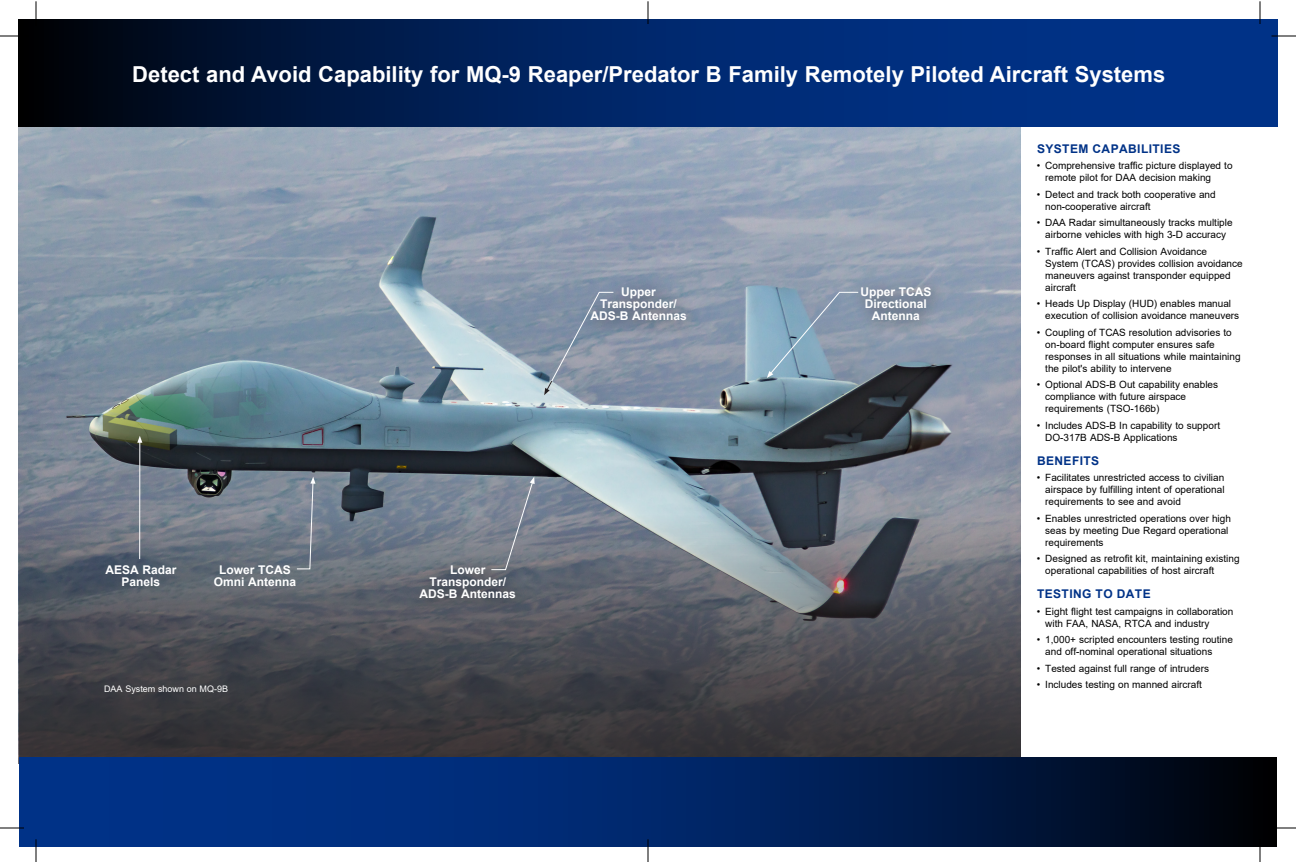
<style>
.page{position:relative;width:1296px;height:864px;background:#fff}
.page>*{position:absolute;margin:0;border:0;box-sizing:border-box;transform-origin:0 0}
.Header_1{font:700 22px "Arial";color:#fff}
.Sub_Head_1{font:700 12px/12px "Arial";color:#fff;text-align:center}
.Sub_Head_1-2{font:700 12px "Arial";letter-spacing:.035em;color:#003287}
.t1{font:10px/12px "Arial";color:#000}
.Bullets{font:9px "Arial";color:#fff}
</style>
<div class="page">
<img style="left:19px;top:127px;width:1002px;height:637px">
<svg style="left:20px;top:515px;width:1001px;height:242px;background:#51535b"></svg>
<svg style="left:296px;top:477px;width:19px;height:93px;background:#7e8794"></svg>
<svg style="left:19px;top:19px;width:1259px;height:108px;background:#00225e"></svg>
<svg style="left:20px;top:757px;width:1257px;height:90px;background:#00225e"></svg>
<svg style="left:0;top:36px;width:29px;height:1px"></svg>
<svg style="left:0;top:828px;width:24px;height:1px"></svg>
<svg style="left:1272px;top:36px;width:24px;height:1px"></svg>
<svg style="left:1272px;top:828px;width:24px;height:1px"></svg>
<svg style="left:36px;top:1px;width:1px;height:25px"></svg>
<svg style="left:36px;top:839px;width:1px;height:23px"></svg>
<svg style="left:648px;top:1px;width:1px;height:23px"></svg>
<svg style="left:648px;top:839px;width:1px;height:23px"></svg>
<svg style="left:1260px;top:1px;width:1px;height:23px"></svg>
<svg style="left:1260px;top:839px;width:1px;height:23px"></svg>
<div style="left:849px;top:275px;width:98px;height:62px;background:#231f20;opacity:.65"></div>
<div style="left:579px;top:276px;width:123px;height:61px;background:#231f20;opacity:.65"></div>
<div style="left:408px;top:554px;width:123px;height:61px;background:#231f20;opacity:.65"></div>
<hr style="left:139px;top:441px;width:1px;height:118px;background:#fff">
<svg style="left:137px;top:436px;width:5px;height:7px"></svg>
<svg style="left:767px;top:291px;width:92px;height:87px;background:#87a2b7"></svg>
<svg style="left:490px;top:477px;width:45px;height:94px;background:#7e8592"></svg>
<svg style="left:544px;top:291px;width:70px;height:104px;background:#8693a5"></svg>
<p class="Header_1" style="left:132px;top:59px;width:1035px">Detect and Avoid Capability for MQ-9 Reaper/Predator B Family Remotely Piloted Aircraft Systems</p>
<p class="Sub_Head_1" style="left:105px;top:564px;width:73px">AESA Radar</p>
<p class="Sub_Head_1" style="left:122px;top:576px;width:40px">Panels</p>
<p class="Sub_Head_1" style="left:219px;top:564px;width:73px">Lower TCAS</p>
<p class="Sub_Head_1" style="left:214px;top:576px;width:84px">Omni Antenna</p>
<p class="Bullets" style="left:104px;top:683px;width:126px">DAA System shown on MQ-9B</p>
<p class="Sub_Head_1" style="left:621px;top:286px;width:36px">Upper</p>
<p class="Sub_Head_1" style="left:600px;top:298px;width:78px">Transponder/</p>
<p class="Sub_Head_1" style="left:590px;top:310px;width:98px">ADS-B Antennas</p>
<p class="Sub_Head_1" style="left:429px;top:564px;width:78px">Lower<br>Transponder/</p>
<p class="Sub_Head_1" style="left:420px;top:588px;width:98px">ADS-B Antennas</p>
<p class="Sub_Head_1" style="left:860px;top:286px;width:73px">Upper TCAS<br>Directional<br>Antenna</p>
<p class="Sub_Head_1-2" style="left:1037px;top:140px;width:145px">SYSTEM CAPABILITIES</p>
<p class="t1" style="left:1045px;top:160px;width:189px;text-indent:-8px">• Comprehensive traffic picture displayed to remote pilot for DAA decision making</p>
<p class="t1" style="left:1045px;top:188px;width:172px;text-indent:-8px">• Detect and track both cooperative and non-cooperative aircraft</p>
<p class="t1" style="left:1037px;top:217px;width:197px;text-align:center">• DAA Radar simultaneously tracks multiple airborne vehicles with high 3-D accuracy</p>
<p class="t1" style="left:1045px;top:245px;width:199px;text-indent:-8px">• Traffic Alert and Collision Avoidance System (TCAS) provides collision avoidance maneuvers against transponder equipped aircraft</p>
<p class="t1" style="left:1045px;top:298px;width:195px;text-indent:-8px">• Heads Up Display (HUD) enables manual execution of collision avoidance maneuvers</p>
<p class="t1" style="left:1045px;top:326px;width:197px;text-indent:-8px">• Coupling of TCAS resolution advisories to on-board flight computer ensures safe responses in all situations while maintaining the pilot's ability to intervene</p>
<p class="t1" style="left:1045px;top:379px;width:174px;text-indent:-8px">• Optional ADS-B Out capability enables compliance with future airspace requirements (TSO-166b)</p>
<p class="t1" style="left:1045px;top:419px;width:176px;text-indent:-8px">• Includes ADS-B In capability to support<br>DO-317B ADS-B Applications</p>
<p class="Sub_Head_1-2" style="left:1037px;top:452px;width:64px">BENEFITS</p>
<p class="t1" style="left:1045px;top:472px;width:181px;text-align:justify;text-indent:-8px">• Facilitates unrestricted access to civilian airspace by fulfilling intent of operational requirements to see and avoid</p>
<p class="t1" style="left:1045px;top:512px;width:187px;text-indent:-8px">• Enables unrestricted operations over high seas by meeting Due Regard operational requirements</p>
<p class="t1" style="left:1045px;top:553px;width:196px;text-indent:-8px">• Designed as retrofit kit, maintaining existing operational capabilities of host aircraft</p>
<p class="Sub_Head_1-2" style="left:1037px;top:586px;width:115px">TESTING TO DATE</p>
<p class="t1" style="left:1045px;top:605px;width:190px;text-indent:-8px">• Eight flight test campaigns in collaboration with FAA, NASA, RTCA and industry</p>
<p class="t1" style="left:1045px;top:634px;width:189px;text-indent:-8px">• 1,000+ scripted encounters testing routine and off-nominal operational situations</p>
<p class="t1" style="left:1037px;top:662px;width:174px">• Tested against full range of intruders</p>
<p class="t1" style="left:1037px;top:679px;width:167px">• Includes testing on manned aircraft</p>
</div>
